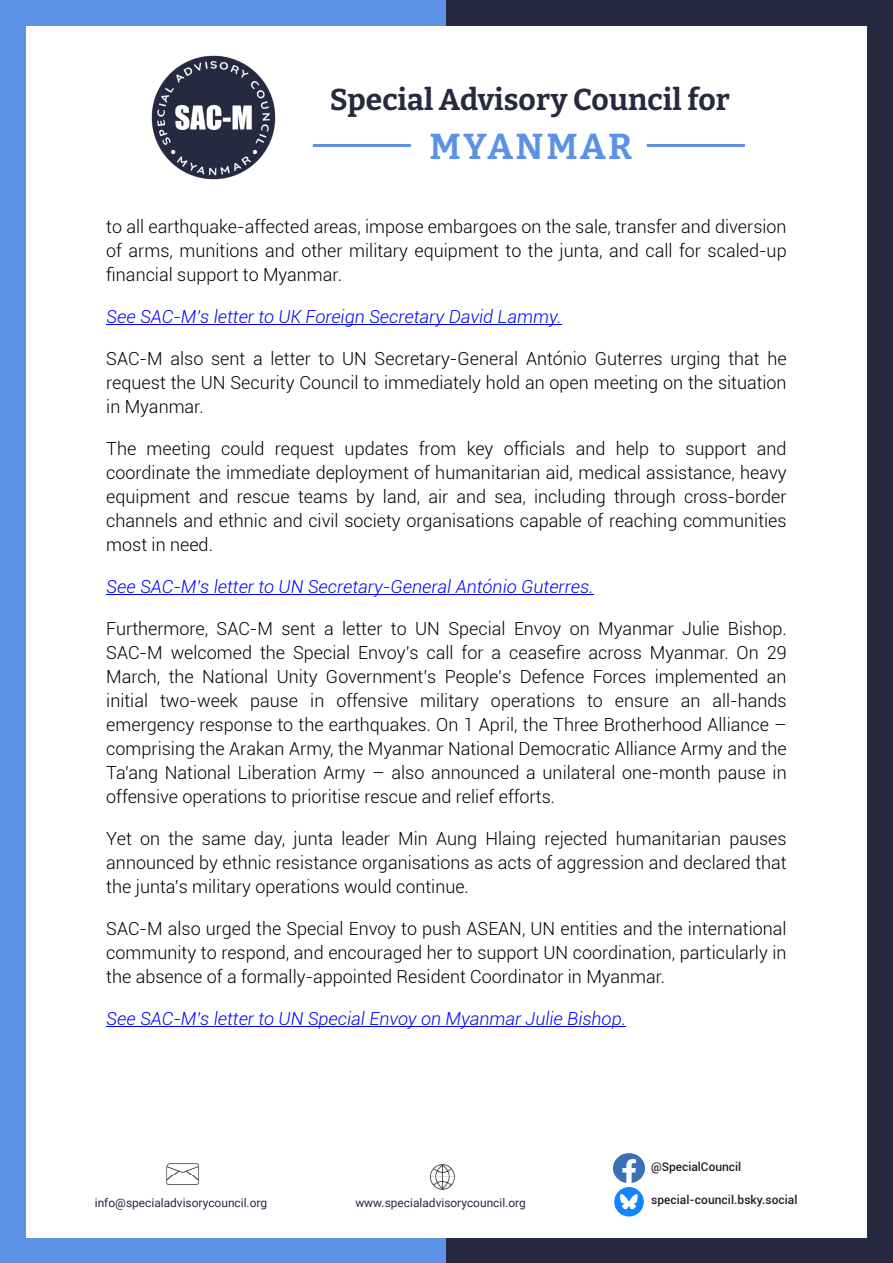
<style>
.page{position:relative;width:893px;height:1263px;background:#fff}
.page>*{position:absolute;margin:0;border:0;box-sizing:border-box;transform-origin:0 0}
.t1{font:700 36px "Bitter";letter-spacing:.065em;color:#5b92e5}
.t2{font:700 30px "Bitter";letter-spacing:.005em;color:#262940}
.t3{font:300 18px "Roboto";color:#000}
.t4{font:italic 300 18px "Roboto";color:#00f}
.t5{font:12px "Roboto";color:#262940}
.t6{font:500 12px "Roboto";letter-spacing:.005em;color:#231f20}
</style>
<div class="page">
<div style="left:0;top:0;width:446px;height:25px;background:#5b92e5"></div>
<div style="left:0;top:1238px;width:446px;height:25px;background:#5b92e5"></div>
<div style="left:0;top:0;width:25px;height:1263px;background:#5b92e5"></div>
<hr style="left:0;top:0;width:1px;height:1263px;background:#262940">
<div style="left:446px;top:0;width:447px;height:25px;background:#262940"></div>
<div style="left:446px;top:1238px;width:447px;height:25px;background:#262940"></div>
<div style="left:867px;top:0;width:26px;height:1263px;background:#262940"></div>
<img style="left:151px;top:55px;width:125px;height:125px">
<hr style="left:314px;top:144px;width:95px;height:3px;background:#5b92e5">
<hr style="left:648px;top:144px;width:95px;height:3px;background:#5b92e5">
<img style="left:429px;top:1164px;width:27px;height:25px">
<img style="left:166px;top:1164px;width:32px;height:20px">
<img style="left:614px;top:1153px;width:30px;height:29px">
<div style="left:614px;top:1187px;width:30px;height:29px;background:#1185fe;border-radius:50%"></div>
<img style="left:621px;top:1195px;width:17px;height:15px">
<hr style="left:106px;top:324px;width:455px;height:1px;background:#00f">
<hr style="left:106px;top:594px;width:487px;height:1px;background:#00f">
<hr style="left:106px;top:1026px;width:520px;height:1px;background:#00f">
<h2 class="t2" style="left:330px;top:82px;width:401px">Special Advisory Council for</h2>
<h1 class="t1" style="left:429px;top:125px;width:204px">MYANMAR</h1>
<p class="t3" style="left:106px;top:219px;width:682px">to all earthquake-affected areas, impose embargoes on the sale, transfer and diversion</p>
<p class="t3" style="left:106px;top:243px;width:682px">of arms, munitions and other military equipment to the junta, and call for scaled-up</p>
<p class="t3" style="left:106px;top:267px;width:237px">financial support to Myanmar.</p>
<p class="t4" style="left:106px;top:309px;width:456px">See SAC-M’s letter to UK Foreign Secretary David Lammy.</p>
<p class="t3" style="left:106px;top:351px;width:682px">SAC-M also sent a letter to UN Secretary-General António Guterres urging that he</p>
<p class="t3" style="left:106px;top:375px;width:682px">request the UN Security Council to immediately hold an open meeting on the situation</p>
<p class="t3" style="left:106px;top:399px;width:99px">in Myanmar.</p>
<p class="t3" style="left:106px;top:441px;width:682px">The meeting could request updates from key officials and help to support and</p>
<p class="t3" style="left:106px;top:465px;width:682px">coordinate the immediate deployment of humanitarian aid, medical assistance, heavy</p>
<p class="t3" style="left:106px;top:489px;width:682px">equipment and rescue teams by land, air and sea, including through cross-border</p>
<p class="t3" style="left:106px;top:513px;width:682px">channels and ethnic and civil society organisations capable of reaching communities</p>
<p class="t3" style="left:106px;top:537px;width:108px">most in need.</p>
<p class="t4" style="left:106px;top:579px;width:489px">See SAC-M’s letter to UN Secretary-General António Guterres.</p>
<p class="t3" style="left:106px;top:621px;width:682px">Furthermore, SAC-M sent a letter to UN Special Envoy on Myanmar Julie Bishop.</p>
<p class="t3" style="left:106px;top:645px;width:682px">SAC-M welcomed the Special Envoy’s call for a ceasefire across Myanmar. On 29</p>
<p class="t3" style="left:106px;top:669px;width:682px">March, the National Unity Government’s People’s Defence Forces implemented an</p>
<p class="t3" style="left:106px;top:693px;width:682px">initial two-week pause in offensive military operations to ensure an all-hands</p>
<p class="t3" style="left:106px;top:717px;width:682px">emergency response to the earthquakes. On 1 April, the Three Brotherhood Alliance –</p>
<p class="t3" style="left:106px;top:741px;width:682px">comprising the Arakan Army, the Myanmar National Democratic Alliance Army and the</p>
<p class="t3" style="left:106px;top:765px;width:682px">Ta'ang National Liberation Army – also announced a unilateral one-month pause in</p>
<p class="t3" style="left:106px;top:789px;width:450px">offensive operations to prioritise rescue and relief efforts.</p>
<p class="t3" style="left:106px;top:831px;width:682px">Yet on the same day, junta leader Min Aung Hlaing rejected humanitarian pauses</p>
<p class="t3" style="left:106px;top:855px;width:682px">announced by ethnic resistance organisations as acts of aggression and declared that</p>
<p class="t3" style="left:106px;top:879px;width:364px">the junta’s military operations would continue.</p>
<p class="t3" style="left:106px;top:921px;width:682px">SAC-M also urged the Special Envoy to push ASEAN, UN entities and the international</p>
<p class="t3" style="left:106px;top:945px;width:682px">community to respond, and encouraged her to support UN coordination, particularly in</p>
<p class="t3" style="left:106px;top:969px;width:560px">the absence of a formally-appointed Resident Coordinator in Myanmar.</p>
<p class="t4" style="left:106px;top:1011px;width:521px">See SAC-M’s letter to UN Special Envoy on Myanmar Julie Bishop.</p>
<p class="t5" style="left:95px;top:1198px;width:174px">info@specialadvisorycouncil.org</p>
<p class="t5" style="left:355px;top:1198px;width:172px">www.specialadvisorycouncil.org</p>
<p class="t6" style="left:651px;top:1162px;width:92px">@SpecialCouncil</p>
<p class="t6" style="left:651px;top:1194px;width:148px">special-council.bsky.social</p>
</div>
